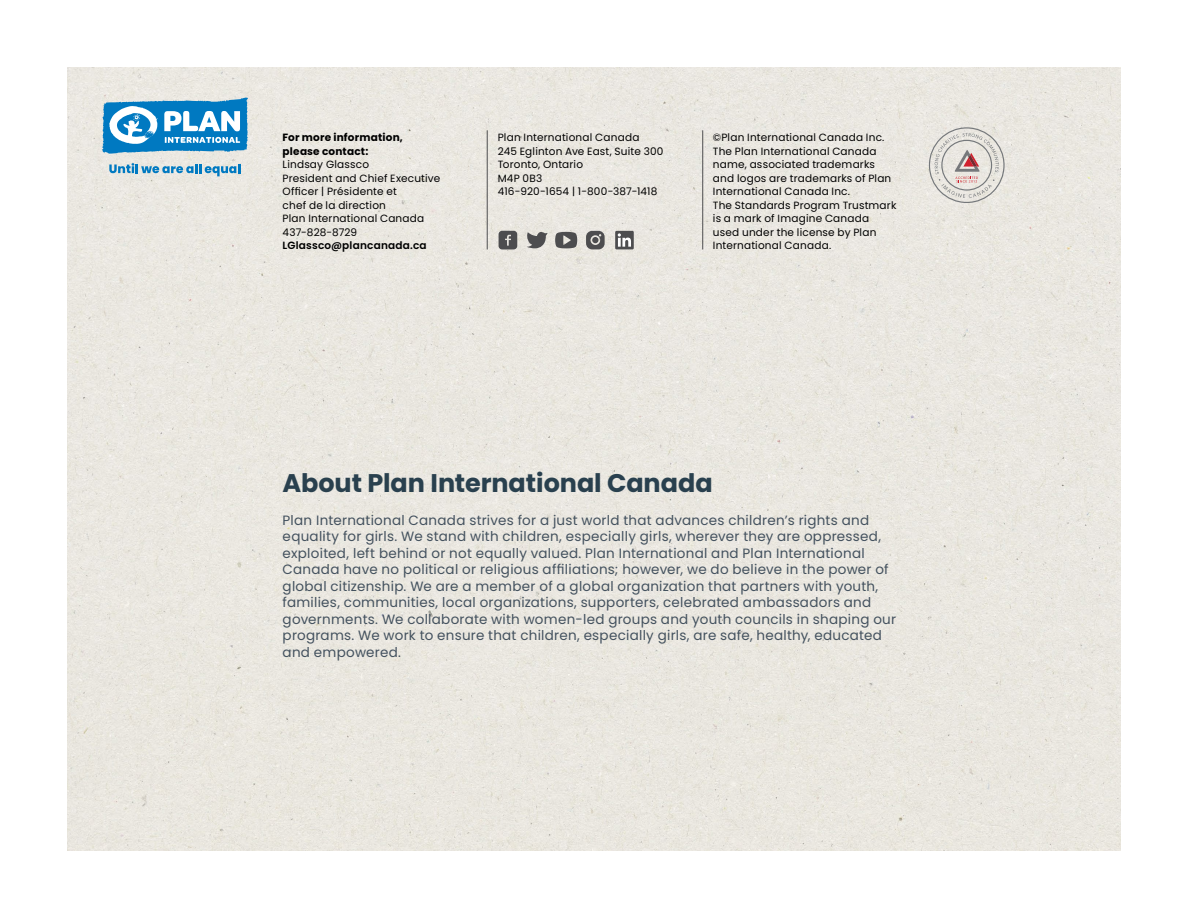
<style>
.page{position:relative;width:1188px;height:918px;background:#fff}
.page>*{position:absolute;margin:0;border:0;box-sizing:border-box;transform-origin:0 0}
.t1{font:700 25.5px "Poppins";letter-spacing:-.005em;color:#29404e}
.t2{font:13.5px/16.5px "Poppins";letter-spacing:.02em;color:#43515e}
.t3{font:10.5px/13.5px "Poppins";letter-spacing:.02em;color:#000}
.t4{font:700 10.5px/13.5px "Poppins";letter-spacing:.02em;color:#000}
.t5{font:600 10.5px "Poppins";letter-spacing:.02em;color:#000}
</style>
<div class="page">
<div style="left:68px;top:68px;width:1052px;height:783px;background:#eae7e0"></div>
<svg style="left:499px;top:231px;width:18px;height:18px"></svg>
<svg style="left:586px;top:231px;width:19px;height:18px"></svg>
<svg style="left:526px;top:229px;width:22px;height:19px"></svg>
<svg style="left:555px;top:232px;width:22px;height:16px"></svg>
<div style="left:615px;top:231px;width:19px;height:18px;background:#4d4d4f"></div>
<svg style="left:618px;top:233px;width:13px;height:14px"></svg>
<hr style="left:487px;top:130px;width:1px;height:119px;background:#4d4d4f">
<hr style="left:702px;top:130px;width:1px;height:119px;background:#4d4d4f">
<svg style="left:929px;top:127px;width:76px;height:76px;background:#d9d3ce"></svg>
<svg style="left:102px;top:98px;width:146px;height:56px"></svg>
<svg style="left:109px;top:163px;width:131px;height:13px;background:#96bfd5"></svg>
<p class="t4" style="left:283px;top:131px;width:122px">For more information, please contact:</p>
<p class="t3" style="left:283px;top:158px;width:159px">Lindsay Glassco<br>President and Chief Executive<br>Officer | Présidente et<br>chef de la direction<br>Plan International Canada<br>437-828-8729</p>
<p class="t5" style="left:283px;top:240px;width:146px">LGlassco@plancanada.ca</p>
<p class="t3" style="left:498px;top:131px;width:167px">Plan International Canada<br>245 Eglinton Ave East, Suite 300<br>Toronto, Ontario<br>M4P 0B3<br>416-920-1654 | 1-800-387-1418</p>
<p class="t3" style="left:713px;top:131px;width:185px">©Plan International Canada Inc.<br>The Plan International Canada name, associated trademarks and logos are trademarks of Plan<br>International Canada Inc.<br>The Standards Program Trustmark is a mark of Imagine Canada used under the license by Plan<br>International Canada.</p>
<h1 class="t1" style="left:283px;top:468px;width:432px">About Plan International Canada</h1>
<p class="t2" style="left:283px;top:512px;width:615px">Plan International Canada strives for a just world that advances children’s rights and equality for girls. We stand with children, especially girls, wherever they are oppressed, exploited, left behind or not equally valued. Plan International and Plan International Canada have no political or religious affiliations; however, we do believe in the power of global citizenship. We are a member of a global organization that partners with youth, families, communities, local organizations, supporters, celebrated ambassadors and governments. We collaborate with women-led groups and youth councils in shaping our programs. We work to ensure that children, especially girls, are safe, healthy, educated and empowered.</p>
</div>
